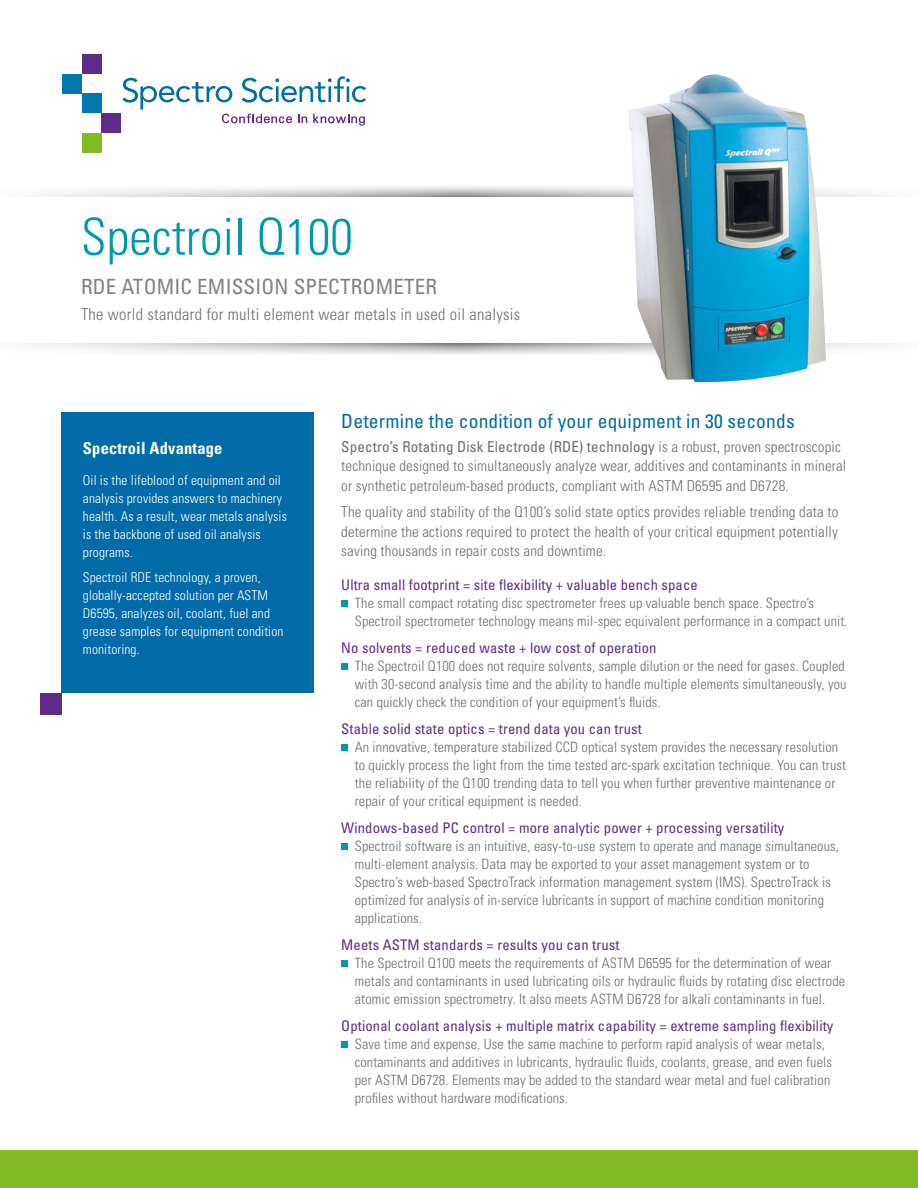
<style>
.page{position:relative;width:918px;height:1188px;background:#fff}
.page>*{position:absolute;margin:0;border:0;box-sizing:border-box;transform-origin:0 0}
.t1{font:300 condensed 51px "Univers LT Std";color:#0099a9}
.t2{font:condensed 21px "Univers LT Std";letter-spacing:.01em;color:#808285}
.body_subs{font:condensed 19.5px "Univers LT Std";letter-spacing:.01em;color:#006ba7}
.t3{font:300 condensed 16.5px "Univers LT Std";letter-spacing:.02em;color:#6c6d70}
.knocked_out_sub{font:700 condensed 16.5px "Univers LT Std";letter-spacing:.01em;color:#fff}
.body_text_10_over_13{font:300 condensed 15px/19.5px "Univers LT Std";letter-spacing:.01em;color:#6c6d70}
.body_subs_after_bull{font:condensed 14.7px "Univers LT Std";letter-spacing:.01em;color:#5c2c86}
.body_bulletted_minus{font:300 condensed 14.25px/18px "Univers LT Std";letter-spacing:.01em;color:#6c6d70}
.knocked_out_body{font:300 condensed 13.5px/18px "Univers LT Std";letter-spacing:.01em;color:#fff}
.s1{font-weight:400}
</style>
<div class="page">
<svg style="left:36px;top:343px;width:847px;height:12px"></svg>
<svg style="left:40px;top:186px;width:839px;height:11px"></svg>
<div style="left:0;top:1150px;width:918px;height:38px;background:#82bb27"></div>
<div style="left:82px;top:54px;width:19px;height:20px;background:#5c2c86"></div>
<div style="left:62px;top:74px;width:20px;height:20px;background:#0078ae"></div>
<div style="left:82px;top:93px;width:19px;height:20px;background:#0078ae"></div>
<div style="left:101px;top:113px;width:20px;height:20px;background:#5c2c86"></div>
<div style="left:82px;top:133px;width:19px;height:20px;background:#82bb27"></div>
<svg style="left:122px;top:76px;width:244px;height:50px"></svg>
<div style="left:62px;top:413px;width:252px;height:280px;background:#006ba7"></div>
<div style="left:40px;top:693px;width:22px;height:22px;background:#5c2c86"></div>
<img style="left:629px;top:75px;width:197px;height:308px">
<div style="left:341px;top:600px;width:7px;height:6px;background:#0099a9"></div>
<div style="left:341px;top:663px;width:7px;height:6px;background:#0099a9"></div>
<div style="left:341px;top:744px;width:7px;height:6px;background:#0099a9"></div>
<div style="left:341px;top:843px;width:7px;height:6px;background:#0099a9"></div>
<div style="left:341px;top:960px;width:7px;height:6px;background:#0099a9"></div>
<div style="left:341px;top:1041px;width:7px;height:6px;background:#0099a9"></div>
<p class="t1" style="left:81px;top:206px;width:273px">Spectroil Q100</p>
<p class="t2" style="left:81px;top:273px;width:358px">RDE ATOMIC EMISSION SPECTROMETER</p>
<p class="t3" style="left:81px;top:304px;width:441px">The world standard for multi element wear metals in used oil analysis</p>
<p class="knocked_out_sub" style="left:83px;top:438px;width:141px">Spectroil Advantage</p>
<p class="knocked_out_body" style="left:83px;top:471px;width:206px">Oil is the lifeblood of equipment and oil analysis provides answers to machinery health. As a result, wear metals analysis is the backbone of used oil analysis programs.</p>
<p class="knocked_out_body" style="left:83px;top:568px;width:202px">Spectroil RDE technology, a proven, globally-accepted solution per ASTM D6595, analyzes oil, coolant, fuel and grease samples for equipment condition monitoring.</p>
<p class="body_subs" style="left:341px;top:408px;width:455px">Determine the condition of your equipment in 30 seconds</p>
<p class="body_text_10_over_13" style="left:341px;top:437px;width:507px"><span class="s1">Spectro’s Rotating Disk Electrode (RDE) technology</span> is a robust, proven spectroscopic technique designed to simultaneously analyze wear, additives and contaminants in mineral or synthetic petroleum-based products, compliant with ASTM D6595 and D6728.</p>
<p class="body_text_10_over_13" style="left:341px;top:502px;width:499px;text-align:justify">The quality and stability of the Q100’s solid state optics provides reliable trending data to determine the actions required to protect the health of your critical equipment potentially saving thousands in repair costs and downtime.</p>
<p class="body_subs_after_bull" style="left:341px;top:575px;width:358px">Ultra small footprint = site flexibility + valuable bench space</p>
<p class="body_bulletted_minus" style="left:355px;top:594px;width:495px">The small compact rotating disc spectrometer frees up valuable bench space. Spectro’s<br>Spectroil spectrometer technology means mil-spec equivalent performance in a compact unit.</p>
<p class="body_subs_after_bull" style="left:341px;top:638px;width:317px">No solvents = reduced waste + low cost of operation</p>
<p class="body_bulletted_minus" style="left:355px;top:657px;width:493px;text-align:justify">The Spectroil Q100 does not require solvents, sample dilution or the need for gases. Coupled with 30-second analysis time and the ability to handle multiple elements simultaneously, you can quickly check the condition of your equipment’s fluids.</p>
<p class="body_subs_after_bull" style="left:341px;top:719px;width:302px">Stable solid state optics = trend data you can trust</p>
<p class="body_bulletted_minus" style="left:355px;top:738px;width:493px">An innovative, temperature stabilized CCD optical system provides the necessary resolution to quickly process the light from the time tested arc-spark excitation technique. You can trust the reliability of the Q100 trending data to tell you when further preventive maintenance or repair of your critical equipment is needed.</p>
<p class="body_subs_after_bull" style="left:341px;top:818px;width:445px">Windows-based PC control = more analytic power + processing versatility</p>
<p class="body_bulletted_minus" style="left:355px;top:837px;width:486px">Spectroil software is an intuitive, easy-to-use system to operate and manage simultaneous, multi-element analysis. Data may be exported to your asset management system or to Spectro’s web-based SpectroTrack information management system (IMS). SpectroTrack is optimized for analysis of in-service lubricants in support of machine condition monitoring applications.</p>
<p class="body_subs_after_bull" style="left:341px;top:935px;width:280px">Meets ASTM standards = results you can trust</p>
<p class="body_bulletted_minus" style="left:355px;top:954px;width:492px">The Spectroil Q100 meets the requirements of ASTM D6595 for the determination of wear metals and contaminants in used lubricating oils or hydraulic fluids by rotating disc electrode atomic emission spectrometry. It also meets ASTM D6728 for alkali contaminants in fuel.</p>
<p class="body_subs_after_bull" style="left:341px;top:1016px;width:494px">Optional coolant analysis + multiple matrix capability = extreme sampling flexibility</p>
<p class="body_bulletted_minus" style="left:355px;top:1035px;width:479px">Save time and expense. Use the same machine to perform rapid analysis of wear metals, contaminants and additives in lubricants, hydraulic fluids, coolants, grease, and even fuels per ASTM D6728. Elements may be added to the standard wear metal and fuel calibration profiles without hardware modifications.</p>
</div>
